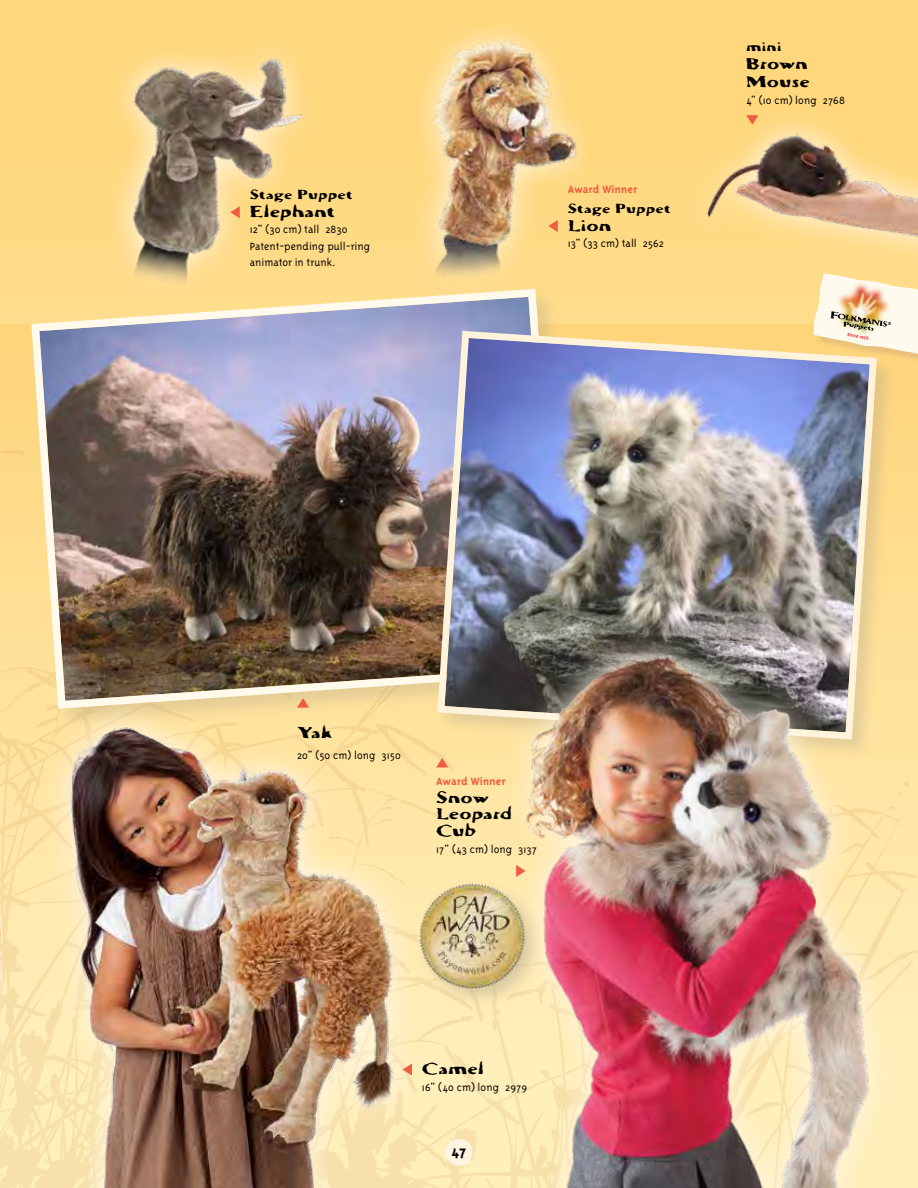
<style>
.page{position:relative;width:918px;height:1188px;background:#fff}
.page>*{position:absolute;margin:0;border:0;box-sizing:border-box;transform-origin:0 0}
.t1{font:700 16.2px "Triplex";color:#000}
.t2{font:15px/16.5px "Cutamond Basic";letter-spacing:-.005em;color:#000;scale:1.4 1}
.t3{font:300 12px/16.5px "Triplex";letter-spacing:.005em;color:#000}
.t4{font:12px "Cutamond Basic";letter-spacing:.005em;color:#000;scale:1.4 1}
.t5{font:700 12px "Triplex";color:#f15b40}
</style>
<div class="page">
<div style="left:0;top:0;width:918px;height:1188px;background:linear-gradient(to right,#ffd87e,#ffd980)"></div>
<img style="left:0;top:324px;width:918px;height:864px">
<img style="left:27px;top:285px;width:539px;height:424px">
<img style="left:10px;top:709px;width:437px;height:479px">
<img style="left:0;top:897px;width:10px;height:291px">
<img style="left:383px;top:17px;width:214px;height:282px">
<img style="left:79px;top:28px;width:252px;height:272px">
<div style="left:816px;top:276px;width:102px;height:92px;background:#bc9c78;opacity:.35"></div>
<img style="left:814px;top:284px;width:104px;height:70px">
<img style="left:672px;top:96px;width:246px;height:188px">
<svg style="left:230px;top:206px;width:10px;height:12px"></svg>
<svg style="left:548px;top:220px;width:10px;height:12px"></svg>
<svg style="left:403px;top:1063px;width:9px;height:13px"></svg>
<svg style="left:297px;top:698px;width:12px;height:10px"></svg>
<svg style="left:746px;top:115px;width:12px;height:10px"></svg>
<div style="left:437px;top:330px;width:460px;height:430px;background:#aa9e89;opacity:.3"></div>
<img style="left:434px;top:327px;width:446px;height:416px">
<img style="left:482px;top:627px;width:416px;height:561px">
<svg style="left:436px;top:758px;width:12px;height:9px"></svg>
<svg style="left:516px;top:865px;width:10px;height:12px"></svg>
<div style="left:414px;top:878px;width:132px;height:132px;background:#aaa28b;opacity:.5"></div>
<img style="left:419px;top:883px;width:108px;height:107px">
<div style="left:446px;top:1139px;width:26px;height:27px;background:#fcf4e0;border-radius:50%"></div>
<p class="t4" style="left:250px;top:187px;width:75px">Stage Puppet</p>
<p class="t2" style="left:250px;top:203px;width:63px">Elephant</p>
<p class="t3" style="left:250px;top:221px;width:122px">12" (30 cm) tall 2830<br>Patent-pending pull-ring animator in trunk.</p>
<p class="t5" style="left:568px;top:183px;width:71px">Award Winner</p>
<p class="t4" style="left:568px;top:200px;width:75px">Stage Puppet</p>
<p class="t2" style="left:568px;top:217px;width:33px">Lion</p>
<p class="t3" style="left:568px;top:235px;width:98px">13" (33 cm) tall 2562</p>
<p class="t4" style="left:746px;top:39px;width:27px">mini</p>
<p class="t2" style="left:746px;top:55px;width:47px;line-height:18px">Brown<br>Mouse</p>
<p class="t3" style="left:746px;top:92px;width:100px">4" (10 cm) long 2768</p>
<p class="t2" style="left:297px;top:724px;width:27px">Yak</p>
<p class="t3" style="left:297px;top:747px;width:105px">20" (50 cm) long 3150</p>
<p class="t5" style="left:436px;top:775px;width:71px">Award Winner</p>
<p class="t2" style="left:436px;top:789px;width:56px">Snow<br>Leopard<br>Cub</p>
<p class="t3" style="left:436px;top:841px;width:103px">17" (43 cm) long 3137</p>
<p class="t2" style="left:422px;top:1060px;width:46px">Camel</p>
<p class="t3" style="left:422px;top:1079px;width:106px">16" (40 cm) long 2979</p>
<h1 class="t1" style="left:451px;top:1142px;width:17px">47</h1>
</div>
